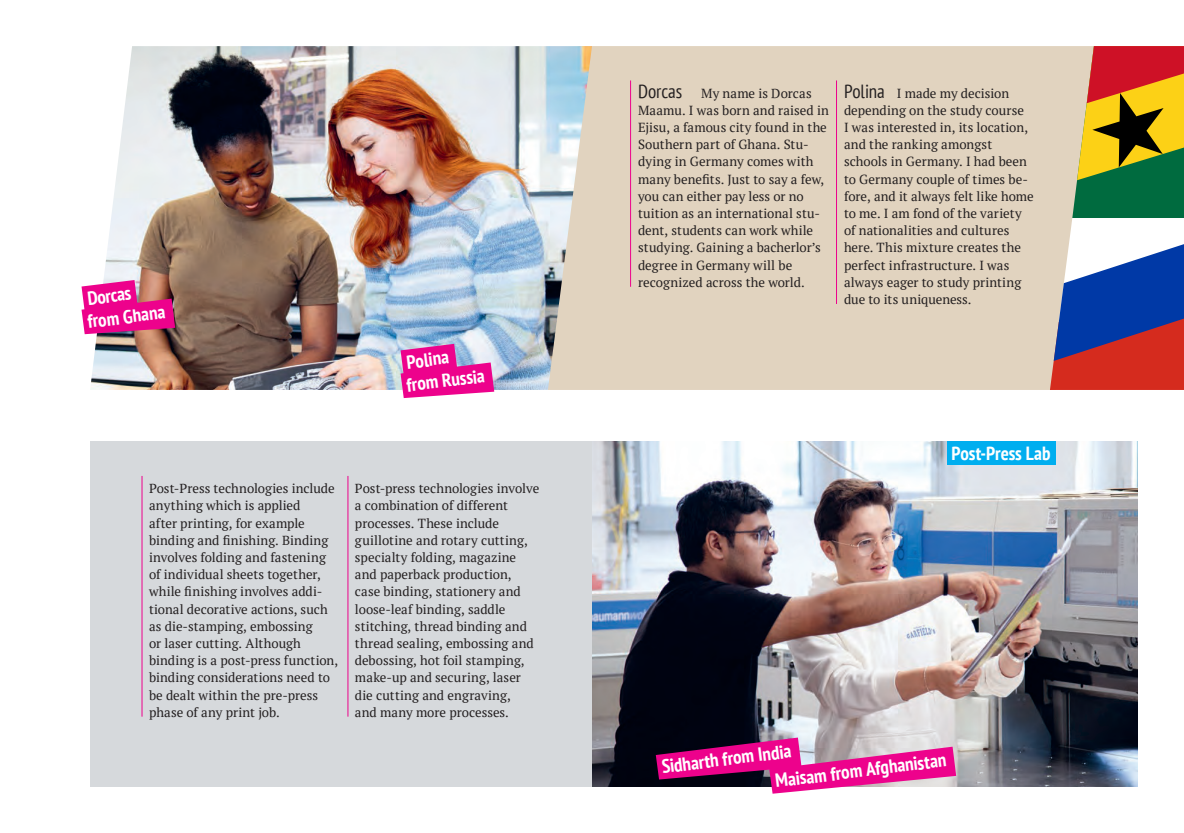
<style>
.page{position:relative;width:1184px;height:833px;background:#fff}
.page>*{position:absolute;margin:0;border:0;box-sizing:border-box;transform-origin:0 0}
._001_Fließtext{font:700 condensed 19px "PT Sans";letter-spacing:-.005em;color:#fff}
._001_Fließtext-2{font:13.12px/17.2px "PT Serif";letter-spacing:.005em;color:#231f20}
._002_Einleitung{font:13.12px/17.2px "PT Serif";letter-spacing:.005em;color:#231f20}
.s1{font-family:"PT Sans";font-stretch:condensed;font-size:19px}
</style>
<div class="page">
<div style="left:592px;top:46px;width:457px;height:344px;background:#e1d3bf"></div>
<svg style="left:1049px;top:46px;width:134px;height:344px;background:#927b70"></svg>
<div style="left:90px;top:441px;width:502px;height:346px;background:#d6d9dc"></div>
<img style="left:90px;top:46px;width:502px;height:344px">
<img style="left:592px;top:441px;width:545px;height:346px">
<div style="left:947px;top:441px;width:108px;height:24px;background:#00aeef"></div>
<svg style="left:81px;top:280px;width:94px;height:54px;background:#dc2889"></svg>
<svg style="left:400px;top:344px;width:94px;height:54px;background:#e53ea6"></svg>
<hr style="left:836px;top:80px;width:1px;height:224px;background:#ed028c">
<hr style="left:347px;top:476px;width:1px;height:240px;background:#ed028c">
<hr style="left:630px;top:80px;width:1px;height:207px;background:#ed028c">
<hr style="left:141px;top:476px;width:1px;height:240px;background:#ed028c">
<svg style="left:656px;top:737px;width:300px;height:56px;background:#c14590"></svg>
<p class="_001_Fließtext" style="left:86px;top:285px;width:45px;rotate:-7deg">Dorcas</p>
<p class="_001_Fließtext" style="left:86px;top:309px;width:80px;rotate:-7deg">from Ghana</p>
<p class="_001_Fließtext" style="left:405px;top:349px;width:44px;rotate:-7deg">Polina</p>
<p class="_001_Fließtext" style="left:405px;top:372px;width:80px;rotate:-7deg">from Russia</p>
<p class="_001_Fließtext-2" style="left:149px;top:480px;width:191px">Post-Press technologies include anything which is applied<br>after printing, for example binding and finishing. Binding involves folding and fastening of individual sheets together, while finishing involves addi&shy;tional decorative actions, such as die-stamping, embossing<br>or laser cutting. Although binding is a post-press function, binding considerations need to be dealt within the pre-press phase of any print job.</p>
<p class="_001_Fließtext-2" style="left:355px;top:480px;width:186px">Post-press technologies involve a combination of different processes. These include guillotine and rotary cutting, specialty folding, magazine and paperback production, case binding, stationery and loose-leaf binding, saddle stitching, thread binding and thread sealing, embossing and debossing, hot foil stamping, make-up and securing, laser die cutting and engraving,<br>and many more processes.</p>
<p class="_001_Fließtext-2" style="left:638px;top:84px;width:192px"><span class="s1">Dorcas</span> My name is Dorcas<br>Maamu. I was born and raised in<br>Ejisu, a famous city found in the<br>Southern part of Ghana. Stu&shy;dying in Germany comes with many benefits. Just to say a few, you can either pay less or no tuition as an international stu&shy;dent, students can work while studying. Gaining a bacherlor’s degree in Germany will be recognized across the world.</p>
<p class="_002_Einleitung" style="left:844px;top:84px;width:191px"><span class="s1">Polina</span> I made my decision depending on the study course<br>I was interested in, its location, and the ranking amongst schools in Germany. I had been to Germany couple of times be&shy;fore, and it always felt like home to me. I am fond of the variety of nationalities and cultures here. This mixture creates the perfect infrastructure. I was always eager to study printing due to its uniqueness.</p>
<p class="_001_Fließtext" style="left:951px;top:441px;width:100px">Post-Press Lab</p>
<p class="_001_Fließtext" style="left:660px;top:754px;width:132px;rotate:-7deg">Sidharth from India</p>
<p class="_001_Fließtext" style="left:773px;top:768px;width:174px;rotate:-7deg">Maisam from Afghanistan</p>
</div>
